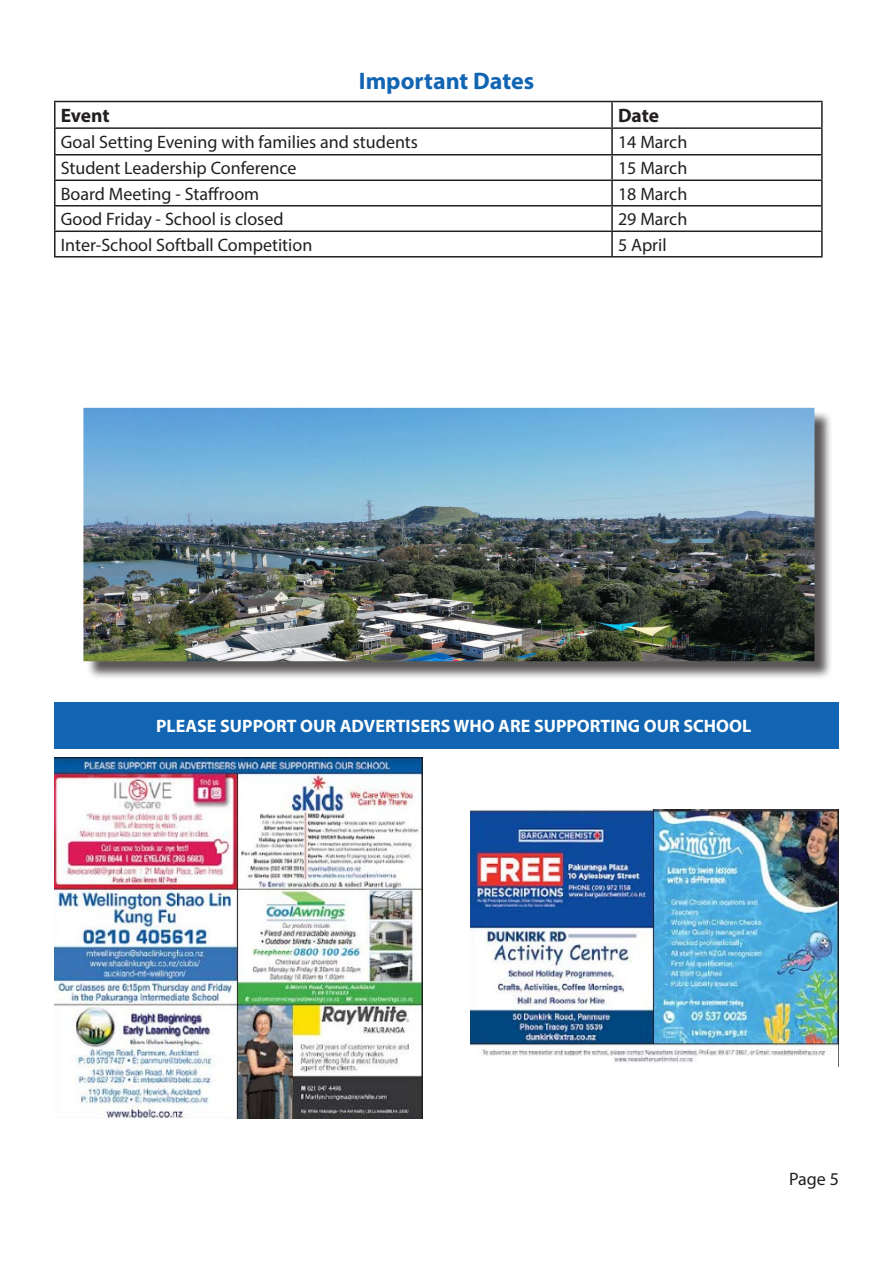
<style>
.page{position:relative;width:893px;height:1263px;background:#fff}
.page>*{position:absolute;margin:0;border:0;box-sizing:border-box;transform-origin:0 0}
.t1{font:700 24px "Myriad Pro";color:#1165b2}
.t2{font:700 19.5px "Myriad Pro";letter-spacing:-.005em;color:#231f20}
.t3{font:18px "Myriad Pro";color:#231f20}
.t4{font:700 18px "Myriad Pro";color:#fff}
</style>
<div class="page">
<div style="left:54px;top:702px;width:785px;height:46px;background:#1165b2"></div>
<hr style="left:54px;top:101px;width:558px;height:1px;background:#231f20">
<hr style="left:54px;top:102px;width:2px;height:25px;background:#231f20">
<hr style="left:612px;top:101px;width:211px;height:1px;background:#231f20">
<hr style="left:611px;top:102px;width:2px;height:25px;background:#231f20">
<hr style="left:821px;top:102px;width:2px;height:25px;background:#231f20">
<hr style="left:54px;top:127px;width:558px;height:2px;background:#231f20">
<hr style="left:54px;top:129px;width:2px;height:25px;background:#231f20">
<hr style="left:612px;top:127px;width:211px;height:2px;background:#231f20">
<hr style="left:611px;top:129px;width:2px;height:25px;background:#231f20">
<hr style="left:821px;top:129px;width:2px;height:25px;background:#231f20">
<hr style="left:54px;top:154px;width:558px;height:1px;background:#231f20">
<hr style="left:54px;top:155px;width:2px;height:24px;background:#231f20">
<hr style="left:612px;top:154px;width:211px;height:1px;background:#231f20">
<hr style="left:611px;top:155px;width:2px;height:24px;background:#231f20">
<hr style="left:821px;top:155px;width:2px;height:24px;background:#231f20">
<hr style="left:54px;top:179px;width:558px;height:2px;background:#231f20">
<hr style="left:54px;top:181px;width:2px;height:24px;background:#231f20">
<hr style="left:612px;top:179px;width:211px;height:2px;background:#231f20">
<hr style="left:611px;top:181px;width:2px;height:24px;background:#231f20">
<hr style="left:821px;top:181px;width:2px;height:24px;background:#231f20">
<hr style="left:54px;top:205px;width:558px;height:1px;background:#231f20">
<hr style="left:54px;top:206px;width:2px;height:24px;background:#231f20">
<hr style="left:612px;top:205px;width:211px;height:1px;background:#231f20">
<hr style="left:611px;top:206px;width:2px;height:24px;background:#231f20">
<hr style="left:821px;top:206px;width:2px;height:24px;background:#231f20">
<hr style="left:54px;top:230px;width:558px;height:2px;background:#231f20">
<hr style="left:54px;top:232px;width:2px;height:24px;background:#231f20">
<hr style="left:612px;top:230px;width:211px;height:2px;background:#231f20">
<hr style="left:611px;top:232px;width:2px;height:24px;background:#231f20">
<hr style="left:821px;top:232px;width:2px;height:24px;background:#231f20">
<hr style="left:54px;top:256px;width:558px;height:1px;background:#231f20">
<hr style="left:612px;top:256px;width:211px;height:1px;background:#231f20">
<img style="left:54px;top:757px;width:369px;height:362px">
<img style="left:470px;top:810px;width:369px;height:256px">
<div style="left:86px;top:410px;width:747px;height:270px;background:#231f20;opacity:.75"></div>
<img style="left:83px;top:408px;width:731px;height:253px">
<p class="t1" style="left:359px;top:65px;width:177px">Important Dates</p>
<p class="t2" style="left:61px;top:103px;width:50px">Event</p>
<p class="t2" style="left:618px;top:103px;width:43px">Date</p>
<p class="t3" style="left:61px;top:130px;width:359px">Goal Setting Evening with families and students</p>
<p class="t3" style="left:618px;top:130px;width:71px">14 March</p>
<p class="t3" style="left:61px;top:157px;width:237px">Student Leadership Conference</p>
<p class="t3" style="left:618px;top:157px;width:71px">15 March</p>
<p class="t3" style="left:61px;top:183px;width:200px">Board Meeting - Staffroom</p>
<p class="t3" style="left:618px;top:183px;width:71px">18 March</p>
<p class="t3" style="left:61px;top:208px;width:224px">Good Friday - School is closed</p>
<p class="t3" style="left:618px;top:208px;width:71px">29 March</p>
<p class="t3" style="left:61px;top:234px;width:253px">Inter-School Softball Competition</p>
<p class="t3" style="left:618px;top:234px;width:50px">5 April</p>
<p class="t4" style="left:156px;top:714px;width:596px">PLEASE SUPPORT OUR ADVERTISERS WHO ARE SUPPORTING OUR SCHOOL</p>
<p class="t3" style="left:789px;top:1167px;width:51px">Page 5</p>
</div>
